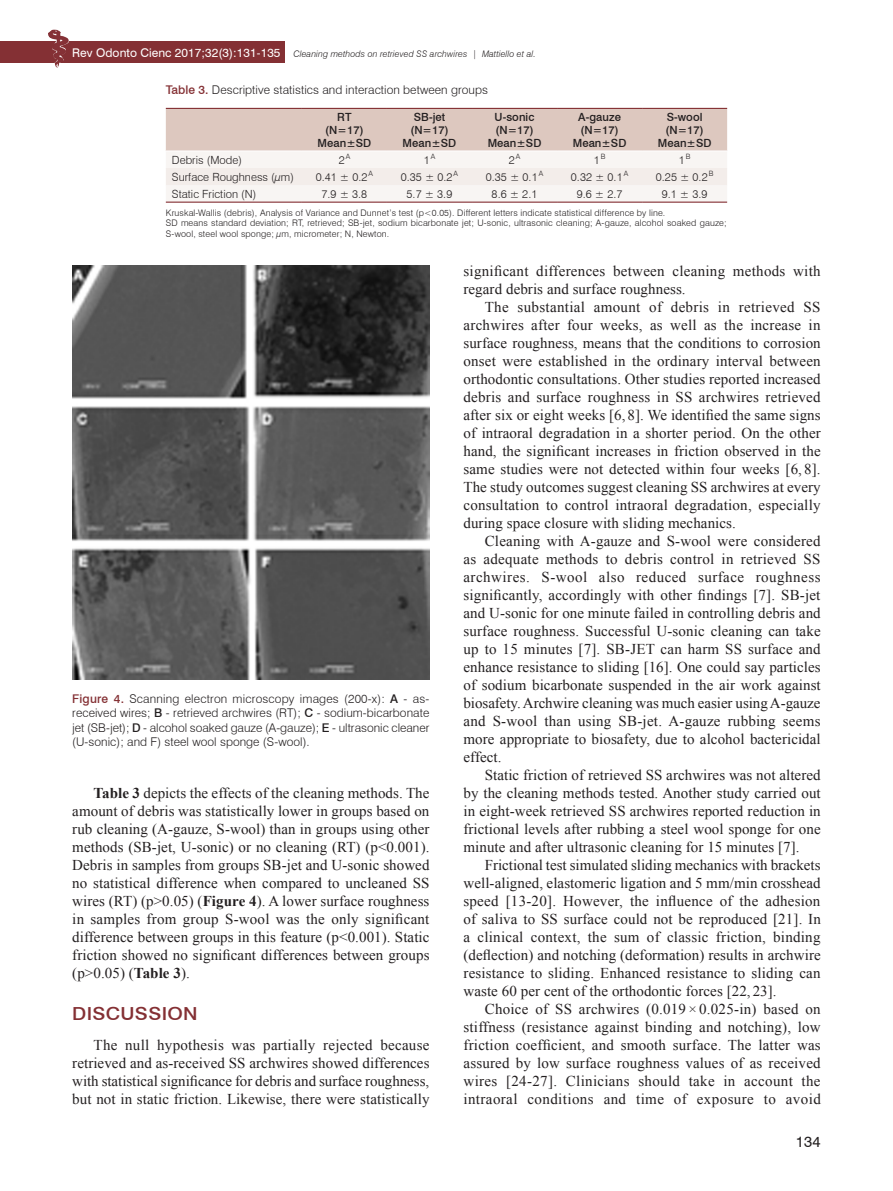
<style>
.page{position:relative;width:893px;height:1191px;background:#fff}
.page>*{position:absolute;margin:0;border:0;box-sizing:border-box;transform-origin:0 0}
.t1{font:500 18px "Swiss 721 BT";letter-spacing:.015em;color:#843034;scale:1.1 1}
.t2{font:15px/18px "Times New Roman";letter-spacing:.005em;color:#231f20;text-align:justify}
.t3{font:15px "Swiss 721 BT";color:#231f20}
.t4{font:300 12px/14.2px "Swiss 721 BT";letter-spacing:.005em;color:#231f20;text-align:justify}
.t5{font:300 11.25px "Swiss 721 BT";letter-spacing:.005em;color:#231f20}
.t6{font:500 11.25px/12.8px "Swiss 721 BT";letter-spacing:.005em;color:#231f20;text-align:center}
.t7{font:300 9px/10.5px "Swiss 721 BT";letter-spacing:.015em;color:#231f20}
.t8{font:italic 300 9px "Swiss 721 BT";letter-spacing:.01em;color:#231f20}
.s1{font-weight:400;font-style:normal;font-size:12px;color:#fff}
.s2{font-weight:500;color:#843034}
.s3{font-weight:500}
.s4{font-weight:700}
</style>
<div class="page">
<div style="left:0;top:41px;width:285px;height:22px;background:#843034"></div>
<img style="left:48px;top:30px;width:21px;height:37px">
<img style="left:73px;top:266px;width:356px;height:413px">
<svg style="left:166px;top:109px;width:561px;height:93px"></svg>
<hr style="left:166px;top:108px;width:136px;height:1px;background:#843034">
<hr style="left:302px;top:108px;width:85px;height:1px;background:#843034">
<hr style="left:387px;top:108px;width:85px;height:1px;background:#843034">
<hr style="left:472px;top:108px;width:85px;height:1px;background:#843034">
<hr style="left:557px;top:108px;width:85px;height:1px;background:#843034">
<hr style="left:642px;top:108px;width:85px;height:1px;background:#843034">
<hr style="left:166px;top:202px;width:136px;height:1px;background:#843034">
<hr style="left:302px;top:202px;width:85px;height:1px;background:#843034">
<hr style="left:387px;top:202px;width:85px;height:1px;background:#843034">
<hr style="left:472px;top:202px;width:85px;height:1px;background:#843034">
<hr style="left:557px;top:202px;width:85px;height:1px;background:#843034">
<hr style="left:642px;top:202px;width:85px;height:1px;background:#843034">
<hr style="left:166px;top:151px;width:136px;height:1px;background:#fff">
<hr style="left:302px;top:151px;width:85px;height:1px;background:#fff">
<hr style="left:387px;top:151px;width:85px;height:1px;background:#fff">
<hr style="left:472px;top:151px;width:85px;height:1px;background:#fff">
<hr style="left:557px;top:151px;width:85px;height:1px;background:#fff">
<hr style="left:642px;top:151px;width:85px;height:1px;background:#fff">
<p class="t8" style="left:72px;top:48px;width:465px"><span class="s1">Rev Odonto Cienc 2017;32(3):131-135</span> Cleaning methods on retrieved SS archwires | Mattiello et al.</p>
<p class="t4" style="left:166px;top:83px;width:324px"><span class="s2">Table 3.</span> Descriptive statistics and interaction between groups</p>
<p class="t6" style="left:318px;top:111px;width:55px">RT (N=17)<br>Mean±SD</p>
<p class="t6" style="left:403px;top:111px;width:55px">SB-jet (N=17)<br>Mean±SD</p>
<p class="t6" style="left:488px;top:111px;width:55px">U-sonic (N=17)<br>Mean±SD</p>
<p class="t6" style="left:573px;top:111px;width:55px">A-gauze (N=17)<br>Mean±SD</p>
<p class="t6" style="left:658px;top:111px;width:55px">S-wool (N=17)<br>Mean±SD</p>
<p class="t5" style="left:172px;top:153px;width:72px">Debris (Mode)</p>
<p class="t5" style="left:339px;top:153px;width:13px">2<sup>A</sup></p>
<p class="t5" style="left:424px;top:153px;width:13px">1<sup>A</sup></p>
<p class="t5" style="left:509px;top:153px;width:13px">2<sup>A</sup></p>
<p class="t5" style="left:594px;top:153px;width:13px">1<sup>B</sup></p>
<p class="t5" style="left:679px;top:153px;width:13px">1<sup>B</sup></p>
<p class="t5" style="left:172px;top:170px;width:124px">Surface Roughness (µm)</p>
<p class="t5" style="left:316px;top:170px;width:59px">0.41 ± 0.2<sup>A</sup></p>
<p class="t5" style="left:401px;top:170px;width:59px">0.35 ± 0.2<sup>A</sup></p>
<p class="t5" style="left:486px;top:170px;width:59px">0.35 ± 0.1<sup>A</sup></p>
<p class="t5" style="left:571px;top:170px;width:59px">0.32 ± 0.1<sup>A</sup></p>
<p class="t5" style="left:656px;top:170px;width:59px">0.25 ± 0.2<sup>B</sup></p>
<p class="t5" style="left:172px;top:187px;width:86px">Static Friction (N)</p>
<p class="t5" style="left:322px;top:187px;width:47px">7.9 ± 3.8</p>
<p class="t5" style="left:407px;top:187px;width:47px">5.7 ± 3.9</p>
<p class="t5" style="left:492px;top:187px;width:47px">8.6 ± 2.1</p>
<p class="t5" style="left:577px;top:187px;width:47px">9.6 ± 2.7</p>
<p class="t5" style="left:662px;top:187px;width:47px">9.1 ± 3.9</p>
<p class="t7" style="left:166px;top:207px;width:562px">Kruskal-Wallis (debris), Analysis of Variance and Dunnet’s test (p&lt;0.05). Different letters indicate statistical difference by line.<br>SD means standard deviation; RT, retrieved; SB-jet, sodium bicarbonate jet; U-sonic, ultrasonic cleaning; A-gauze, alcohol soaked gauze;<br>S-wool, steel wool sponge; µm, micrometer; N, Newton.</p>
<p class="t2" style="left:463px;top:261px;width:359px">significant differences between cleaning methods with regard debris and surface roughness.</p>
<p class="t2" style="left:463px;top:297px;width:359px;text-indent:21px">The substantial amount of debris in retrieved SS archwires after four weeks, as well as the increase in surface roughness, means that the conditions to corrosion onset were established in the ordinary interval between orthodontic consultations. Other studies reported increased debris and surface roughness in SS archwires retrieved after six or eight weeks [6, 8]. We identified the same signs of intraoral degradation in a shorter period. On the other hand, the significant increases in friction observed in the same studies were not detected within four weeks [6, 8].<br>The study outcomes suggest cleaning SS archwires at every consultation to control intraoral degradation, especially during space closure with sliding mechanics.</p>
<p class="t2" style="left:463px;top:531px;width:359px;text-indent:21px">Cleaning with A-gauze and S-wool were considered as adequate methods to debris control in retrieved SS archwires. S-wool also reduced surface roughness significantly, accordingly with other findings [7]. SB-jet and U-sonic for one minute failed in controlling debris and surface roughness. Successful U-sonic cleaning can take up to 15 minutes [7]. SB-JET can harm SS surface and enhance resistance to sliding [16]. One could say particles of sodium bicarbonate suspended in the air work against biosafety. Archwire cleaning was much easier using A-gauze and S-wool than using SB-jet. A-gauze rubbing seems more appropriate to biosafety, due to alcohol bactericidal effect.</p>
<p class="t2" style="left:463px;top:765px;width:359px;text-indent:21px">Static friction of retrieved SS archwires was not altered by the cleaning methods tested. Another study carried out in eight-week retrieved SS archwires reported reduction in frictional levels after rubbing a steel wool sponge for one minute and after ultrasonic cleaning for 15 minutes [7].</p>
<p class="t2" style="left:463px;top:855px;width:359px;text-indent:21px">Frictional test simulated sliding mechanics with brackets well-aligned, elastomeric ligation and 5 mm/min crosshead speed [13-20]. However, the influence of the adhesion of saliva to SS surface could not be reproduced [21]. In a clinical context, the sum of classic friction, binding (deflection) and notching (deformation) results in archwire resistance to sliding. Enhanced resistance to sliding can waste 60 per cent of the orthodontic forces [22, 23].</p>
<p class="t2" style="left:463px;top:999px;width:359px;text-indent:21px">Choice of SS archwires (0.019 × 0.025-in) based on stiffness (resistance against binding and notching), low friction coefficient, and smooth surface. The latter was assured by low surface roughness values of as received wires [24-27]. Clinicians should take in account the intraoral conditions and time of exposure to avoid</p>
<p class="t4" style="left:72px;top:691px;width:359px"><span class="s2">Figure 4.</span> Scanning electron microscopy images (200-x): <span class="s3">A</span> - as&shy;received wires; <span class="s3">B</span> - retrieved archwires (RT); <span class="s3">C</span> - sodium-bicarbonate jet (SB-jet); <span class="s3">D</span> - alcohol soaked gauze (A-gauze); <span class="s3">E</span> - ultrasonic cleaner (U-sonic); and F) steel wool sponge (S-wool).</p>
<p class="t2" style="left:72px;top:783px;width:359px;text-indent:21px"><span class="s4">Table 3</span> depicts the effects of the cleaning methods. The amount of debris was statistically lower in groups based on rub cleaning (A-gauze, S-wool) than in groups using other methods (SB-jet, U-sonic) or no cleaning (RT) (p&lt;0.001).<br>Debris in samples from groups SB-jet and U-sonic showed no statistical difference when compared to uncleaned SS wires (RT) (p&gt;0.05) (<span class="s4">Figure 4</span>). A lower surface roughness in samples from group S-wool was the only significant difference between groups in this feature (p&lt;0.001). Static friction showed no significant differences between groups (p&gt;0.05) (<span class="s4">Table 3</span>).</p>
<p class="t1" style="left:72px;top:1002px;width:115px">DISCUSSION</p>
<p class="t2" style="left:72px;top:1036px;width:359px;text-indent:21px">The null hypothesis was partially rejected because retrieved and as-received SS archwires showed differences with statistical significance for debris and surface roughness, but not in static friction. Likewise, there were statistically</p>
<p class="t3" style="left:796px;top:1132px;width:26px">134</p>
</div>
